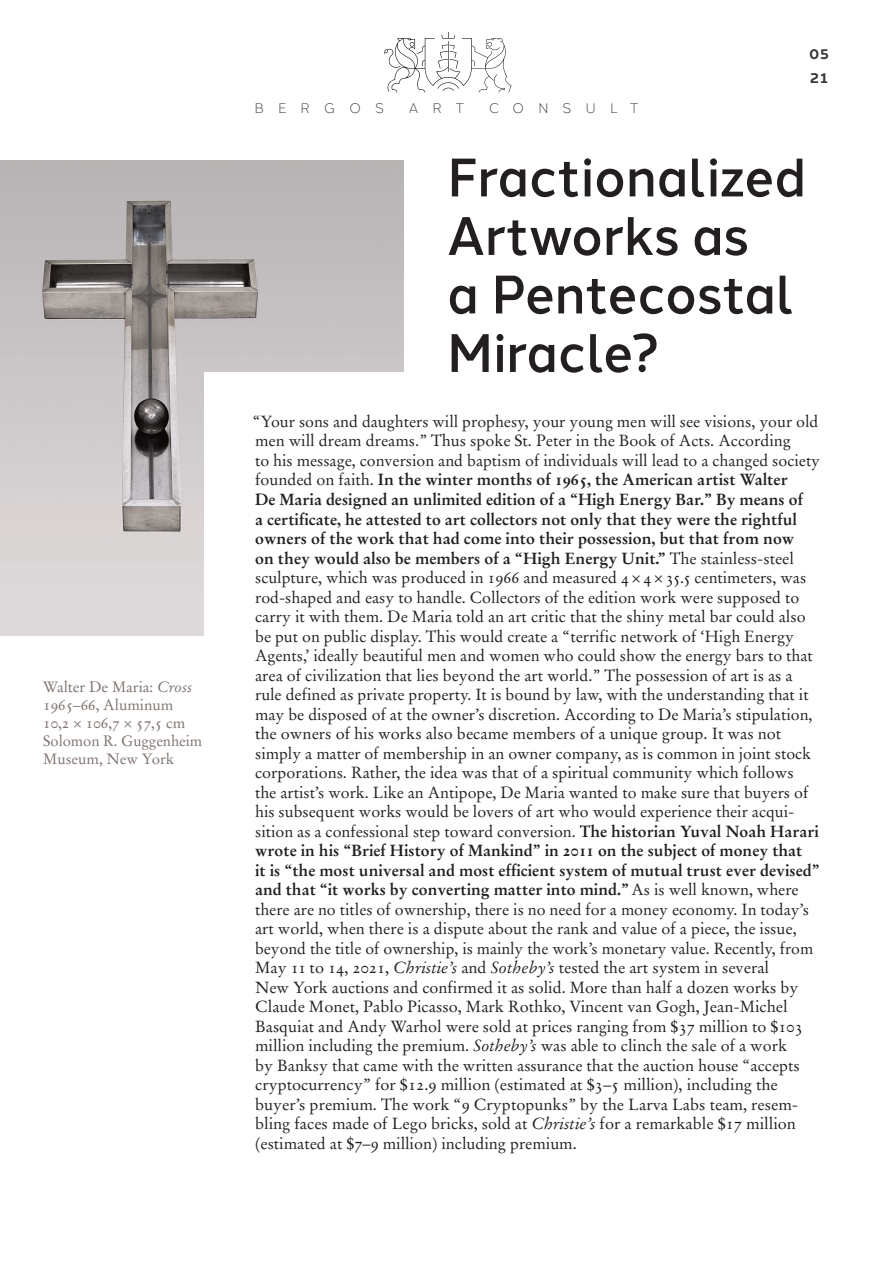
<style>
.page{position:relative;width:893px;height:1263px;background:#fff}
.page>*{position:absolute;margin:0;border:0;box-sizing:border-box;transform-origin:0 0}
.t1{font:500 54px "Halcom";color:#231f20;scale:.95 1}
.t2{font:16.2px/19.5px "Stempel Garamond";color:#231f20}
.t3{font:15px "Stempel Garamond";color:#7d716c}
.t4{font:15px "Stempel Garamond Roman SC";color:#7d716c}
.t5{font:700 14.4px "Halcom";color:#383a39}
.t6{font:700 14.25px "Halcom";color:#383a39}
.t7{font:300 13.8px "Halcom";letter-spacing:1.015em;color:#231f20}
.s1{font-style:italic}
.s2{font-family:"Stempel Garamond Roman SC"}
.s3{font-family:"Stempel Garamond"}
.s4{font-weight:700}
.s5{font-family:"Stempel Garamond Bold Os F"}
</style>
<div class="page">
<img style="left:0;top:160px;width:404px;height:476px">
<div style="left:204px;top:372px;width:621px;height:276px;background:#fff"></div>
<svg style="left:384px;top:32px;width:128px;height:61px"></svg>
<p class="t3" style="left:43px;top:680px;width:150px">Walter De Maria: <span class="s1">Cross</span></p>
<p class="t3" style="left:43px;top:698px;width:132px"><span class="s2">1965–66</span>, Aluminum</p>
<p class="t4" style="left:43px;top:716px;width:144px">10,2 × 106,7 × 57,5 <span class="s3">cm</span></p>
<p class="t3" style="left:43px;top:734px;width:160px">Solomon R. Guggenheim</p>
<p class="t3" style="left:43px;top:752px;width:132px">Museum, New York</p>
<p class="t7" style="left:254px;top:100px;width:131px">BERGOS</p>
<p class="t7" style="left:409px;top:100px;width:57px">ART</p>
<p class="t7" style="left:489px;top:100px;width:151px">CONSULT</p>
<p class="t6" style="left:809px;top:46px;width:21px">05</p>
<p class="t5" style="left:810px;top:69px;width:19px">21</p>
<p class="t1" style="left:447px;top:146px;width:379px">Fractionalized</p>
<p class="t1" style="left:447px;top:205px;width:319px">Artworks as</p>
<p class="t1" style="left:447px;top:263px;width:367px">a Pentecostal</p>
<p class="t1" style="left:447px;top:322px;width:225px">Miracle?</p>
<p class="t2" style="left:253px;top:413px;width:569px">“Your sons and daughters will prophesy, your young men will see visions, your old men will dream dreams.” Thus spoke St. Peter in the Book of Acts. According<br>to his message, conversion and baptism of individuals will lead to a changed society founded on faith. <span class="s4">In the winter months of</span> <span class="s5">1965</span><span class="s4">, the American artist Walter<br>De Maria designed an unlimited edition of a “High Energy Bar.” By means of<br>a certificate, he attested to art collectors not only that they were the rightful owners of the work that had come into their possession, but that from now<br>on they would also be members of a “High Energy Unit.”</span> The stainless-steel sculpture, which was produced in <span class="s2">1966</span> and measured <span class="s2">4 × 4 × 35.5</span> centimeters, was rod-shaped and easy to handle. Collectors of the edition work were supposed to carry it with them. De Maria told an art critic that the shiny metal bar could also be put on public display. This would create a “terrific network of ‘High Energy Agents,’ ideally beautiful men and women who could show the energy bars to that area of civilization that lies beyond the art world.” The possession of art is as a rule defined as private property. It is bound by law, with the understanding that it may be disposed of at the owner’s discretion. According to De Maria’s stipulation, the owners of his works also became members of a unique group. It was not simply a matter of membership in an owner company, as is common in joint stock corporations. Rather, the idea was that of a spiritual community which follows<br>the artist’s work. Like an Antipope, De Maria wanted to make sure that buyers of his subsequent works would be lovers of art who would experience their acqui&shy;sition as a confessional step toward conversion. <span class="s4">The historian Yuval Noah Harari wrote in his “Brief History of Mankind” in</span> <span class="s5">2011</span> <span class="s4">on the subject of money that<br>it is “the most universal and most efficient system of mutual trust ever devised” and that “it works by converting matter into mind.”</span>As is well known, where there are no titles of ownership, there is no need for a money economy. In today’s art world, when there is a dispute about the rank and value of a piece, the issue, beyond the title of ownership, is mainly the work’s monetary value. Recently, from May <span class="s2">11</span> to <span class="s2">14, 2021</span>, <span class="s1">Christie’s</span> and <span class="s1">Sotheby’s</span> tested the art system in several<br>New York auctions and confirmed it as solid. More than half a dozen works by Claude Monet, Pablo Picasso, Mark Rothko, Vincent van Gogh, Jean-Michel Basquiat and Andy Warhol were sold at prices ranging from $<span class="s2">37</span> million to $<span class="s2">103 </span>million including the premium. <span class="s1">Sotheby’s</span> was able to clinch the sale of a work<br>by Banksy that came with the written assurance that the auction house “accepts cryptocurrency” for $<span class="s2">12.9</span> million (estimated at $<span class="s2">3–5</span> million), including the buyer’s premium. The work “<span class="s2">9</span> Cryptopunks” by the Larva Labs team, resem&shy;bling faces made of Lego bricks, sold at <span class="s1">Christie’s</span> for a remarkable $<span class="s2">17</span> million (estimated at $<span class="s2">7–9</span> million) including premium.</p>
</div>
